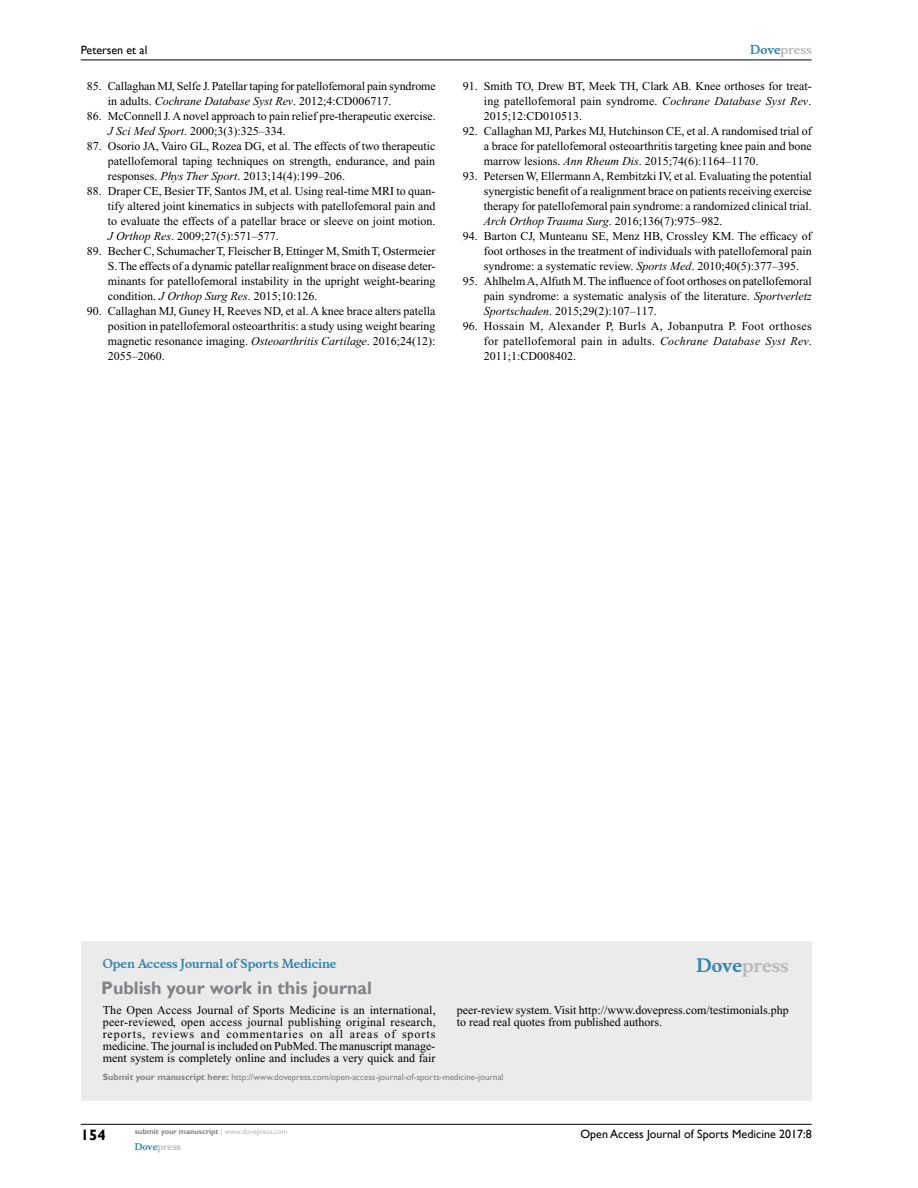
<style>
.page{position:relative;width:918px;height:1188px;background:#fff}
.page>*{position:absolute;margin:0;border:0;box-sizing:border-box;transform-origin:0 0}
.t1{font:700 18px "Gill Sans";color:#808285}
.t2{font:700 18px "Musee";color:#b8babc}
.t3{font:700 15px "Gill Sans";color:#000}
.t4{font:12px/15px "Times New Roman";color:#000;text-align:justify}
.t5{font:12px "Gill Sans";color:#000}
.t6{font:700 12px "Musee";color:#3785ad}
.t7{font:700 12px "Musee";color:#b8babc}
.t8{font:9px "Gill Sans";color:#808285}
.t9{font:700 9px "Musee";color:#b8babc}
.t10{font:700 7.5px "Gill Sans";color:#808285}
.s1{font-style:italic}
.s2{color:#3785ad}
.s3{font-weight:700}
.s4{font-weight:400;color:#b8babc}
</style>
<div class="page">
<div style="left:81px;top:941px;width:731px;height:159px;background:#ebebec"></div>
<hr style="left:81px;top:1124px;width:731px;height:1px;background:#000">
<hr style="left:81px;top:60px;width:731px;height:1px;background:#000">
<p class="t5" style="left:81px;top:43px;width:68px">Petersen et al</p>
<p class="t4" style="left:108px;top:79px;width:330px;text-indent:-21px">85. Callaghan MJ, Selfe J. Patellar taping for patellofemoral pain syndrome in adults. <span class="s1">Cochrane Database Syst Rev</span>. 2012;4:CD006717.</p>
<p class="t4" style="left:108px;top:109px;width:329px;text-indent:-21px">86. McConnell J. A novel approach to pain relief pre-therapeutic exercise.<br><span class="s1">J Sci Med Sport</span>. 2000;3(3):325–334.</p>
<p class="t4" style="left:108px;top:139px;width:329px;text-indent:-21px">87. Osorio JA, Vairo GL, Rozea DG, et al. The effects of two therapeutic patellofemoral taping techniques on strength, endurance, and pain responses. <span class="s1">Phys Ther Sport</span>. 2013;14(4):199–206.</p>
<p class="t4" style="left:108px;top:184px;width:329px;text-indent:-21px">88. Draper CE, Besier TF, Santos JM, et al. Using real-time MRI to quan&shy;tify altered joint kinematics in subjects with patellofemoral pain and to evaluate the effects of a patellar brace or sleeve on joint motion.<br><span class="s1">J Orthop Res</span>. 2009;27(5):571–577.</p>
<p class="t4" style="left:108px;top:244px;width:329px;text-indent:-21px">89. Becher C, Schumacher T, Fleischer B, Ettinger M, Smith T, Ostermeier S. The effects of a dynamic patellar realignment brace on disease deter&shy;minants for patellofemoral instability in the upright weight-bearing condition. <span class="s1">J Orthop Surg Res</span>. 2015;10:126.</p>
<p class="t4" style="left:108px;top:304px;width:329px;text-indent:-21px">90. Callaghan MJ, Guney H, Reeves ND, et al. A knee brace alters patella position in patellofemoral osteoarthritis: a study using weight bearing magnetic resonance imaging. <span class="s1">Osteoarthritis Cartilage</span>. 2016;24(12):<br>2055–2060.</p>
<p class="t7" style="left:750px;top:43px;width:63px"><span class="s2">Dove</span>press</p>
<p class="t4" style="left:484px;top:79px;width:329px;text-indent:-21px">91. Smith TO, Drew BT, Meek TH, Clark AB. Knee orthoses for treat&shy;ing patellofemoral pain syndrome. <span class="s1">Cochrane Database Syst Rev</span>.<br>2015;12:CD010513.</p>
<p class="t4" style="left:484px;top:124px;width:329px;text-indent:-21px">92. Callaghan MJ, Parkes MJ, Hutchinson CE, et al. A randomised trial of a brace for patellofemoral osteoarthritis targeting knee pain and bone marrow lesions. <span class="s1">Ann Rheum Dis</span>. 2015;74(6):1164–1170.</p>
<p class="t4" style="left:484px;top:169px;width:330px;text-indent:-21px">93. Petersen W, Ellermann A, Rembitzki IV, et al. Evaluating the potential synergistic benefit of a realignment brace on patients receiving exercise therapy for patellofemoral pain syndrome: a randomized clinical trial.<br><span class="s1">Arch Orthop Trauma Surg</span>. 2016;136(7):975–982.</p>
<p class="t4" style="left:484px;top:229px;width:329px;text-indent:-21px">94. Barton CJ, Munteanu SE, Menz HB, Crossley KM. The efficacy of foot orthoses in the treatment of individuals with patellofemoral pain syndrome: a systematic review. <span class="s1">Sports Med</span>. 2010;40(5):377–395.</p>
<p class="t4" style="left:484px;top:274px;width:329px;text-indent:-21px">95. Ahlhelm A, Alfuth M. The influence of foot orthoses on patellofemoral pain syndrome: a systematic analysis of the literature. <span class="s1">Sportverletz Sportschaden</span>. 2015;29(2):107–117.</p>
<p class="t4" style="left:484px;top:319px;width:330px;text-indent:-21px">96. Hossain M, Alexander P, Burls A, Jobanputra P. Foot orthoses for patellofemoral pain in adults. <span class="s1">Cochrane Database Syst Rev</span>.<br>2011;1:CD008402.</p>
<p class="t6" style="left:103px;top:956px;width:235px">Open Access Journal of Sports Medicine</p>
<h1 class="t1" style="left:101px;top:977px;width:272px">Publish your work in this journal</h1>
<h1 class="t2" style="left:697px;top:955px;width:94px"><span class="s2">Dove</span>press</h1>
<p class="t4" style="left:103px;top:1004px;width:334px;line-height:12px">The Open Access Journal of Sports Medicine is an international, peer-reviewed, open access journal publishing original research, reports, reviews and commentaries on all areas of sports medicine. The journal is included on PubMed. The manuscript manage&shy;ment system is completely online and includes a very quick and fair</p>
<p class="t4" style="left:457px;top:1004px;width:333px;line-height:12px">peer-review system. Visit http://www.dovepress.com/testimonials.php to read real quotes from published authors.</p>
<p class="t8" style="left:103px;top:1072px;width:402px"><span class="s3">Submit your manuscript here:</span> http://www.dovepress.com/open-access-journal-of-sports-medicine-journal</p>
<p class="t3" style="left:81px;top:1126px;width:26px">154</p>
<p class="t10" style="left:135px;top:1127px;width:154px">submit your manuscript <span class="s4">| www.dovepress.com</span></p>
<p class="t9" style="left:135px;top:1141px;width:48px"><span class="s2">Dove</span>press</p>
<p class="t5" style="left:580px;top:1127px;width:233px">Open Access Journal of Sports Medicine 2017:8</p>
</div>
